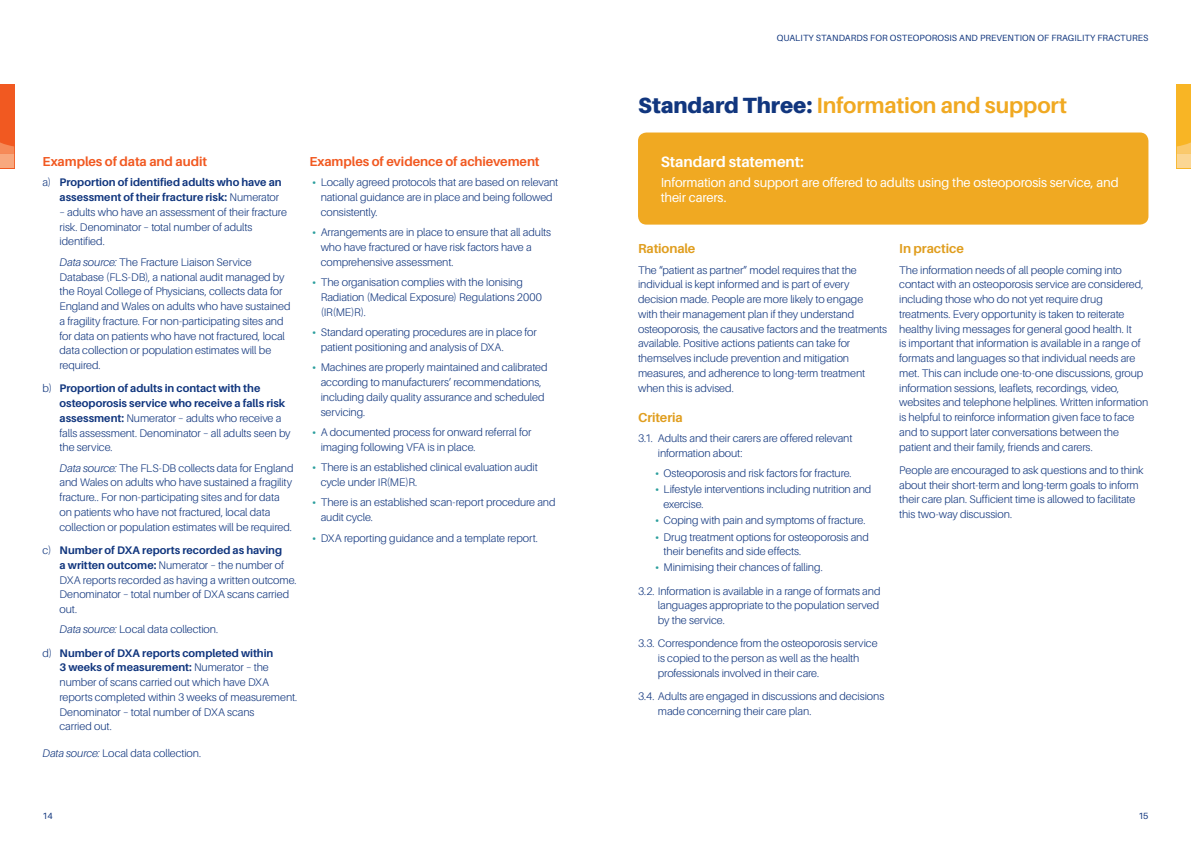
<style>
.page{position:relative;width:1191px;height:842px;background:#fff}
.page>*{position:absolute;margin:0;border:0;box-sizing:border-box;transform-origin:0 0}
.Heading_1{font:700 22px "Aileron";letter-spacing:-.005em;color:#f0a922}
.t1{font:700 15px "Aileron";letter-spacing:-.01em;color:#fff}
.t2{font:13px/14.8px "Aileron";letter-spacing:-.01em;color:#fff}
.Heading_2{font:700 13px "Aileron";letter-spacing:-.005em;color:#f15921}
.Heading_2-2{font:700 13px "Aileron";letter-spacing:-.01em;color:#e09e1f}
.List_Paragraph{font:300 11px/14.8px "Aileron";letter-spacing:-.01em;color:#11367e}
.t3{font:700 11px/14.8px "Aileron";color:#11367e;text-align:right}
.List_Paragraph_last{font:300 11px "Aileron";letter-spacing:-.01em;color:#11367e}
.Heading_2-3{font:300 11px "Aileron";letter-spacing:-.01em;color:#11367e}
.t4{font:9px "Aileron";letter-spacing:.01em;color:#11367e}
.s1{font-weight:300}
.s2{font-style:italic}
.s3{font-weight:700}
.s4{font-weight:700;color:#2c9f9d}
.s5{font-weight:900;color:#11367e}
</style>
<div class="page">
<div style="left:638px;top:133px;width:510px;height:92px;background:#f0a922;border-radius:9px"></div>
<div style="left:0;top:84px;width:14px;height:84px;background:#f15921"></div>
<svg style="left:0;top:142px;width:14px;height:26px"></svg>
<div style="left:1176px;top:84px;width:15px;height:84px;background:#f8b525"></div>
<svg style="left:1176px;top:142px;width:15px;height:26px"></svg>
<p class="Heading_2" style="left:43px;top:154px;width:166px">Examples of data and audit</p>
<p class="t3" style="left:43px;top:175px;width:241px"><span class="s1">a)</span> Proportion of identified adults who have an assessment of their fracture risk: <span class="s1">Numerator</span></p>
<p class="List_Paragraph" style="left:60px;top:205px;width:229px">– adults who have an assessment of their fracture risk. Denominator – total number of adults identified.</p>
<p class="List_Paragraph" style="left:60px;top:255px;width:232px"><span class="s2">Data source:</span> The Fracture Liaison Service Database (FLS-DB), a national audit managed by the Royal College of Physicians, collects data for England and Wales on adults who have sustained a fragility fracture. For non-participating sites and for data on patients who have not fractured, local data collection or population estimates will be required.</p>
<p class="t3" style="left:60px;top:381px;width:233px;text-align:left;text-indent:-17px"><span class="s1">b)</span> Proportion of adults in contact with the osteoporosis service who receive a falls risk assessment: <span class="s1">Numerator – adults who receive a falls assessment. Denominator – all adults seen by the service.</span></p>
<p class="List_Paragraph" style="left:60px;top:461px;width:235px"><span class="s2">Data source:</span> The FLS-DB collects data for England and Wales on adults who have sustained a fragility fracture.. For non-participating sites and for data on patients who have not fractured, local data collection or population estimates will be required.</p>
<p class="List_Paragraph" style="left:60px;top:543px;width:239px;text-indent:-17px">c) <span class="s3">Number of DXA reports recorded as having<br>a written outcome:</span> Numerator – the number of DXA reports recorded as having a written outcome.<br>Denominator – total number of DXA scans carried out.</p>
<p class="List_Paragraph" style="left:60px;top:622px;width:160px"><span class="s2">Data source:</span> Local data collection.</p>
<p class="List_Paragraph" style="left:60px;top:646px;width:239px;text-indent:-17px">d) <span class="s3">Number of DXA reports completed within<br>3 weeks of measurement:</span> Numerator – the number of scans carried out which have DXA reports completed within 3 weeks of measurement.<br>Denominator – total number of DXA scans<br>carried out.</p>
<p class="Heading_2-3" style="left:43px;top:747px;width:160px"><span class="s2">Data source:</span> Local data collection.</p>
<p class="Heading_2" style="left:309px;top:154px;width:232px">Examples of evidence of achievement</p>
<p class="List_Paragraph" style="left:321px;top:175px;width:239px;text-indent:-9px"><span class="s4">•</span> Locally agreed protocols that are based on relevant national guidance are in place and being followed consistently.</p>
<p class="List_Paragraph" style="left:321px;top:225px;width:232px;text-indent:-9px"><span class="s4">•</span> Arrangements are in place to ensure that all adults who have fractured or have risk factors have a comprehensive assessment.</p>
<p class="List_Paragraph" style="left:321px;top:275px;width:223px;text-indent:-9px"><span class="s4">•</span> The organisation complies with the Ionising<br>Radiation (Medical Exposure) Regulations 2000 (IR(ME)R).</p>
<p class="List_Paragraph" style="left:321px;top:325px;width:218px;text-indent:-9px"><span class="s4">•</span> Standard operating procedures are in place for patient positioning and analysis of DXA.</p>
<p class="List_Paragraph" style="left:321px;top:360px;width:228px;text-indent:-9px"><span class="s4">•</span> Machines are properly maintained and calibrated according to manufacturers’ recommendations, including daily quality assurance and scheduled servicing.</p>
<p class="List_Paragraph" style="left:321px;top:425px;width:212px;text-indent:-9px"><span class="s4">•</span> A documented process for onward referral for imaging following VFA is in place.</p>
<p class="List_Paragraph" style="left:321px;top:460px;width:219px;text-indent:-9px"><span class="s4">•</span> There is an established clinical evaluation audit cycle under IR(ME)R.</p>
<p class="List_Paragraph" style="left:321px;top:495px;width:236px;text-indent:-9px"><span class="s4">•</span> There is an established scan-report procedure and audit cycle.</p>
<p class="List_Paragraph_last" style="left:312px;top:532px;width:227px"><span class="s4">•</span> DXA reporting guidance and a template report.</p>
<p class="t4" style="left:43px;top:811px;width:12px">14</p>
<p class="t4" style="left:776px;top:33px;width:373px">QUALITY STANDARDS FOR OSTEOPOROSIS AND PREVENTION OF FRAGILITY FRACTURES</p>
<p class="Heading_1" style="left:638px;top:93px;width:431px"><span class="s5">Standard Three:</span> Information and support</p>
<p class="t1" style="left:660px;top:153px;width:145px">Standard statement:</p>
<p class="t2" style="left:660px;top:175px;width:459px">Information and support are offered to adults using the osteoporosis service, and their carers.</p>
<p class="Heading_2-2" style="left:638px;top:241px;width:59px">Rationale</p>
<p class="List_Paragraph" style="left:638px;top:262px;width:251px">The “patient as partner” model requires that the individual is kept informed and is part of every decision made. People are more likely to engage<br>with their management plan if they understand osteoporosis, the causative factors and the treatments available. Positive actions patients can take for themselves include prevention and mitigation measures, and adherence to long-term treatment when this is advised.</p>
<p class="Heading_2-2" style="left:638px;top:410px;width:46px">Criteria</p>
<p class="List_Paragraph" style="left:658px;top:431px;width:196px;text-indent:-20px">3.1. Adults and their carers are offered relevant information about:</p>
<p class="List_Paragraph" style="left:655px;top:466px;width:198px"><span class="s4">•</span> Osteoporosis and risk factors for fracture.</p>
<p class="List_Paragraph" style="left:663px;top:482px;width:209px;text-indent:-9px"><span class="s4">•</span> Lifestyle interventions including nutrition and exercise.</p>
<p class="List_Paragraph" style="left:655px;top:513px;width:212px"><span class="s4">•</span> Coping with pain and symptoms of fracture.</p>
<p class="List_Paragraph" style="left:663px;top:529px;width:207px;text-indent:-9px"><span class="s4">•</span> Drug treatment options for osteoporosis and their benefits and side effects.</p>
<p class="List_Paragraph_last" style="left:655px;top:562px;width:169px"><span class="s4">•</span> Minimising their chances of falling.</p>
<p class="List_Paragraph" style="left:658px;top:584px;width:224px;text-align:justify;text-indent:-20px">3.2. Information is available in a range of formats and languages appropriate to the population served by the service.</p>
<p class="List_Paragraph" style="left:658px;top:636px;width:221px;text-indent:-20px">3.3. Correspondence from the osteoporosis service is copied to the person as well as the health professionals involved in their care.</p>
<p class="List_Paragraph" style="left:658px;top:689px;width:228px;text-indent:-20px">3.4. Adults are engaged in discussions and decisions made concerning their care plan.</p>
<p class="Heading_2-2" style="left:899px;top:241px;width:66px">In practice</p>
<p class="List_Paragraph" style="left:899px;top:262px;width:251px">The information needs of all people coming into contact with an osteoporosis service are considered, including those who do not yet require drug treatments. Every opportunity is taken to reiterate healthy living messages for general good health. It<br>is important that information is available in a range of formats and languages so that individual needs are met. This can include one-to-one discussions, group information sessions, leaflets, recordings, video, websites and telephone helplines. Written information is helpful to reinforce information given face to face and to support later conversations between the patient and their family, friends and carers.</p>
<p class="List_Paragraph" style="left:899px;top:463px;width:246px">People are encouraged to ask questions and to think about their short-term and long-term goals to inform their care plan. Sufficient time is allowed to facilitate this two-way discussion.</p>
<p class="t4" style="left:1138px;top:811px;width:12px">15</p>
</div>
